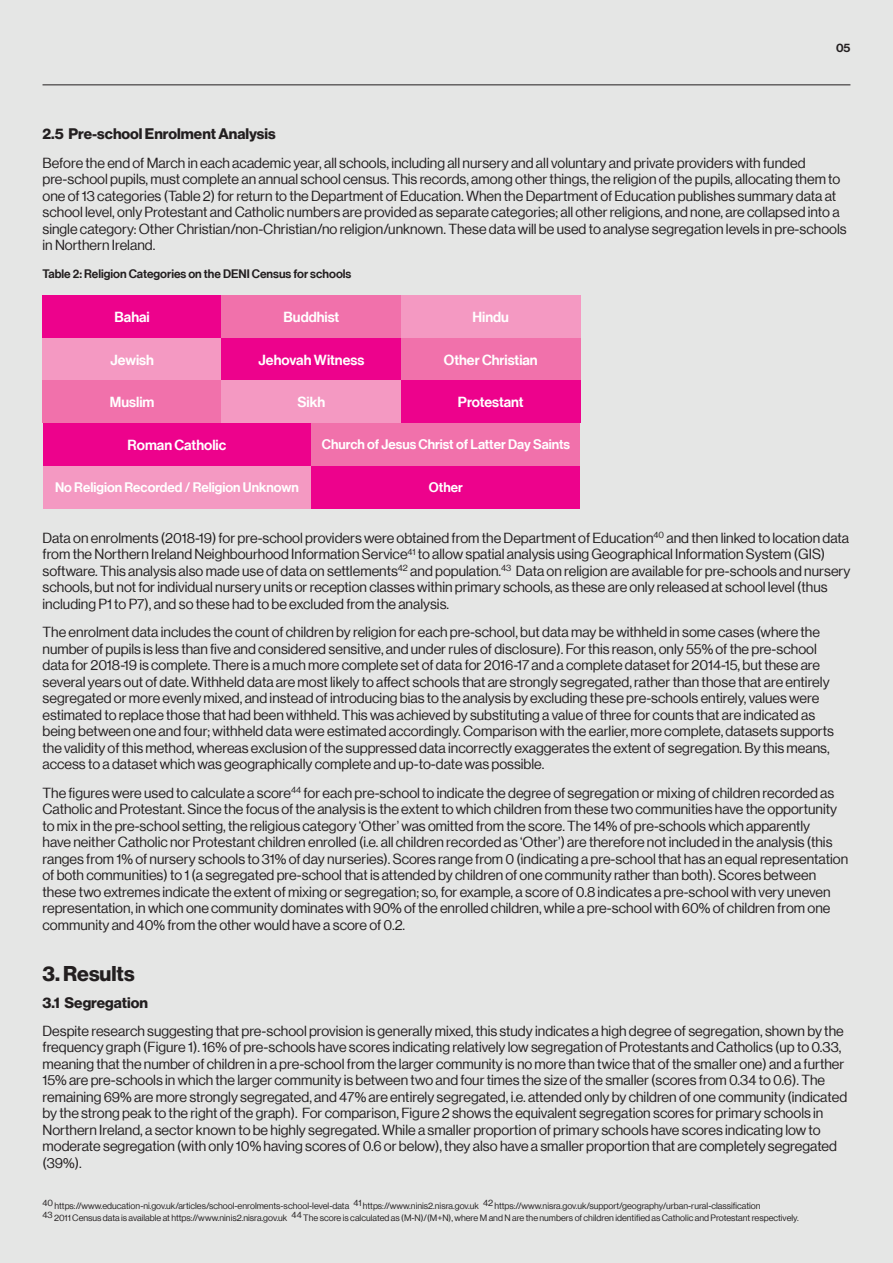
<style>
.page{position:relative;width:893px;height:1263px;background:#e5e6e5}
.page>*{position:absolute;margin:0;border:0;box-sizing:border-box;transform-origin:0 0}
.t1{font:21px "N Haas Grotesk DS Std 75 Bd";color:#231f20}
.t2{font:15px "N Haas Grotesk DS Std 75 Bd";color:#231f20}
.t3{font:14.25px/16.5px "N Haas Grotesk DS Pro 55 Rg";color:#231f20}
.t4{font:14.25px "N Haas Grotesk DS Pro 65 Md";color:#fff}
.t5{font:13.5px "N Haas Grotesk DS Pro 65 Md";color:#fff}
.t6{font:12px "N Haas Grotesk DS Pro 65 Md";color:#231f20}
.t7{font:12px "N Haas Grotesk DS Std 65 Md";color:#231f20}
.t8{font:9px/12px "N Haas Grotesk DS Pro 55 Rg";color:#231f20}
</style>
<div class="page">
<hr style="left:43px;top:85px;width:807px;height:1px;background:#231f20">
<div style="left:43px;top:296px;width:179px;height:42px;background:#ed028c"></div>
<div style="left:222px;top:296px;width:179px;height:42px;background:#f171ab"></div>
<div style="left:401px;top:296px;width:179px;height:42px;background:#f499c2"></div>
<div style="left:43px;top:338px;width:179px;height:43px;background:#f499c2"></div>
<div style="left:222px;top:338px;width:179px;height:43px;background:#ed028c"></div>
<div style="left:401px;top:338px;width:179px;height:43px;background:#f171ab"></div>
<div style="left:43px;top:381px;width:179px;height:42px;background:#f171ab"></div>
<div style="left:43px;top:423px;width:268px;height:43px;background:#ed028c"></div>
<div style="left:43px;top:466px;width:268px;height:42px;background:#f499c2"></div>
<div style="left:311px;top:423px;width:269px;height:43px;background:#f171ab"></div>
<div style="left:311px;top:466px;width:269px;height:42px;background:#ed028c"></div>
<div style="left:222px;top:381px;width:179px;height:42px;background:#f499c2"></div>
<div style="left:401px;top:381px;width:179px;height:42px;background:#ed028c"></div>
<p class="t7" style="left:836px;top:41px;width:16px">05</p>
<p class="t2" style="left:43px;top:125px;width:235px">2.5 Pre-school Enrolment Analysis</p>
<p class="t3" style="left:43px;top:154px;width:806px">Before the end of March in each academic year, all schools, including all nursery and all voluntary and private providers with funded pre-school pupils, must complete an annual school census. This records, among other things, the religion of the pupils, allocating them to one of 13 categories (Table 2) for return to the Department of Education. When the Department of Education publishes summary data at school level, only Protestant and Catholic numbers are provided as separate categories; all other religions, and none, are collapsed into a single category: Other Christian/non-Christian/no religion/unknown. These data will be used to analyse segregation levels in pre-schools in Northern Ireland.</p>
<p class="t6" style="left:43px;top:267px;width:310px">Table 2: Religion Categories on the DENI Census for schools</p>
<p class="t4" style="left:115px;top:309px;width:37px">Bahai</p>
<p class="t4" style="left:110px;top:352px;width:45px">Jewish</p>
<p class="t4" style="left:110px;top:394px;width:46px">Muslim</p>
<p class="t4" style="left:128px;top:437px;width:100px">Roman Catholic</p>
<p class="t5" style="left:55px;top:479px;width:245px">No Religion Recorded / Religion Unknown</p>
<p class="t4" style="left:284px;top:309px;width:57px">Buddhist</p>
<p class="t4" style="left:259px;top:352px;width:107px">Jehovah Witness</p>
<p class="t4" style="left:297px;top:394px;width:29px">Sikh</p>
<p class="t4" style="left:472px;top:309px;width:38px">Hindu</p>
<p class="t4" style="left:444px;top:352px;width:95px">Other Christian</p>
<p class="t4" style="left:458px;top:394px;width:67px">Protestant</p>
<p class="t5" style="left:322px;top:437px;width:250px">Church of Jesus Christ of Latter Day Saints</p>
<p class="t5" style="left:429px;top:479px;width:35px">Other</p>
<p class="t3" style="left:43px;top:529px;width:809px">Data on enrolments (2018-19) for pre-school providers were obtained from the Department of Education<sup>40</sup> and then linked to location data from the Northern Ireland Neighbourhood Information Service<sup>41</sup> to allow spatial analysis using Geographical Information System (GIS) software. This analysis also made use of data on settlements<sup>42</sup> and population.<sup>43</sup> Data on religion are available for pre-schools and nursery schools, but not for individual nursery units or reception classes within primary schools, as these are only released at school level (thus including P1 to P7), and so these had to be excluded from the analysis.</p>
<p class="t3" style="left:43px;top:624px;width:793px">The enrolment data includes the count of children by religion for each pre-school, but data may be withheld in some cases (where the number of pupils is less than five and considered sensitive, and under rules of disclosure). For this reason, only 55% of the pre-school data for 2018-19 is complete. There is a much more complete set of data for 2016-17 and a complete dataset for 2014-15, but these are several years out of date. Withheld data are most likely to affect schools that are strongly segregated, rather than those that are entirely segregated or more evenly mixed, and instead of introducing bias to the analysis by excluding these pre-schools entirely, values were estimated to replace those that had been withheld. This was achieved by substituting a value of three for counts that are indicated as being between one and four; withheld data were estimated accordingly. Comparison with the earlier, more complete, datasets supports the validity of this method, whereas exclusion of the suppressed data incorrectly exaggerates the extent of segregation. By this means, access to a dataset which was geographically complete and up-to-date was possible.</p>
<p class="t3" style="left:43px;top:784px;width:807px">The figures were used to calculate a score<sup>44</sup> for each pre-school to indicate the degree of segregation or mixing of children recorded as Catholic and Protestant. Since the focus of the analysis is the extent to which children from these two communities have the opportunity to mix in the pre-school setting, the religious category ‘Other’ was omitted from the score. The 14% of pre-schools which apparently<br>have neither Catholic nor Protestant children enrolled (i.e. all children recorded as ‘Other’) are therefore not included in the analysis (this ranges from 1% of nursery schools to 31% of day nurseries). Scores range from 0 (indicating a pre-school that has an equal representation of both communities) to 1 (a segregated pre-school that is attended by children of one community rather than both). Scores between these two extremes indicate the extent of mixing or segregation; so, for example, a score of 0.8 indicates a pre-school with very uneven representation, in which one community dominates with 90% of the enrolled children, while a pre-school with 60% of children from one community and 40% from the other would have a score of 0.2.</p>
<h1 class="t1" style="left:43px;top:962px;width:94px">3. Results</h1>
<p class="t2" style="left:43px;top:994px;width:107px">3.1 Segregation</p>
<p class="t3" style="left:43px;top:1022px;width:806px">Despite research suggesting that pre-school provision is generally mixed, this study indicates a high degree of segregation, shown by the frequency graph (Figure 1). 16% of pre-schools have scores indicating relatively low segregation of Protestants and Catholics (up to 0.33, meaning that the number of children in a pre-school from the larger community is no more than twice that of the smaller one) and a further 15% are pre-schools in which the larger community is between two and four times the size of the smaller (scores from 0.34 to 0.6). The remaining 69% are more strongly segregated, and 47% are entirely segregated, i.e. attended only by children of one community (indicated by the strong peak to the right of the graph). For comparison, Figure 2 shows the equivalent segregation scores for primary schools in Northern Ireland, a sector known to be highly segregated. While a smaller proportion of primary schools have scores indicating low to moderate segregation (with only 10% having scores of 0.6 or below), they also have a smaller proportion that are completely segregated (39%).</p>
<p class="t8" style="left:43px;top:1200px;width:758px">40 https://www.education-ni.gov.uk/articles/school-enrolments-school-level-data 41 https://www.ninis2.nisra.gov.uk 42 https://www.nisra.gov.uk/support/geography/urban-rural-classification<br>43 2011 Census data is available at https://www.ninis2.nisra.gov.uk 44 The score is calculated as (M-N)/(M+N), where M and N are the numbers of children identified as Catholic and Protestant respectively.</p>
</div>
